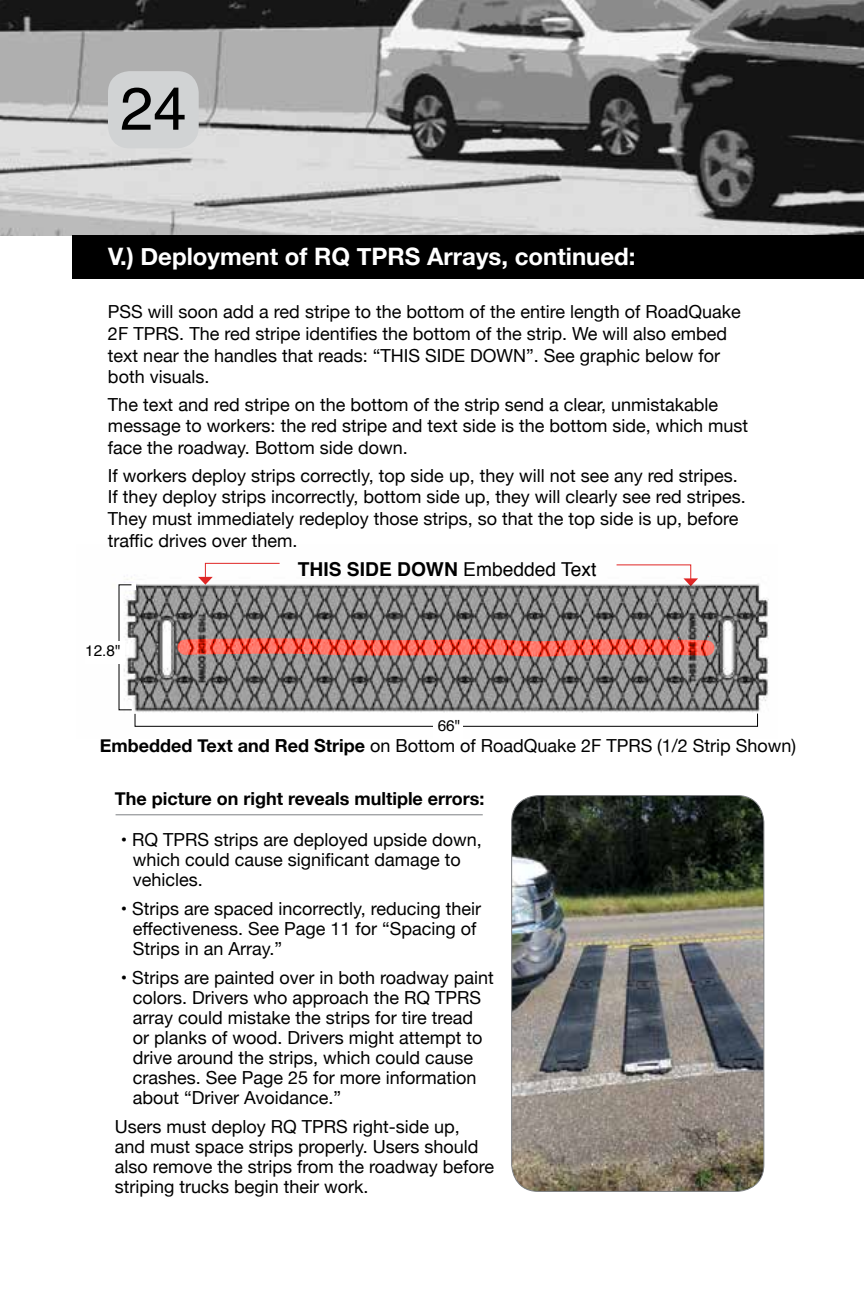
<style>
.page{position:relative;width:864px;height:1296px;background:#fff}
.page>*{position:absolute;margin:0;border:0;box-sizing:border-box;transform-origin:0 0}
.t1{font:60px "Helvetica";color:#000}
.t2{font:700 24px "Helvetica Neue";color:#fff}
.t3{font:700 19.2px "Helvetica";color:#000}
.t4{font:18px/20px "Helvetica Neue";color:#000}
.t5{font:700 18px "Helvetica Neue";color:#000}
.t6{font:15.4px "Helvetica";color:#000}
.s1{font-weight:400}
.s2{font-weight:700}
</style>
<div class="page">
<img style="left:118px;top:576px;width:651px;height:151px">
<svg style="left:119px;top:584px;width:17px;height:6px"></svg>
<div style="left:85px;top:641px;width:40px;height:22px;background:#fff"></div>
<div style="left:135px;top:713px;width:623px;height:14px;border:1px solid #000"></div>
<div style="left:433px;top:720px;width:30px;height:19px;background:#fff"></div>
<svg style="left:178px;top:638px;width:537px;height:19px;background:#d85f53"></svg>
<svg style="left:616px;top:564px;width:82px;height:22px"></svg>
<svg style="left:198px;top:562px;width:83px;height:23px"></svg>
<img style="left:0;top:0;width:864px;height:236px">
<div style="left:72px;top:236px;width:792px;height:43px;background:#000"></div>
<div style="left:108px;top:71px;width:91px;height:77px;background:#d1d3d4;border-radius:22px"></div>
<img style="left:512px;top:796px;width:252px;height:395px">
<div style="left:511px;top:795px;width:253px;height:397px;border:1px solid #7e8083;border-radius:27px"></div>
<hr style="left:116px;top:814px;width:367px;height:1px;background:#7e8083">
<h1 class="t1" style="left:120px;top:62px;width:68px">24</h1>
<h2 class="t2" style="left:108px;top:238px;width:529px">V.) Deployment of RQ TPRS Arrays, continued:</h2>
<p class="t4" style="left:108px;top:302px;width:634px;line-height:21.6px">PSS will soon add a red stripe to the bottom of the entire length of RoadQuake 2F TPRS. The red stripe identifies the bottom of the strip. We will also embed text near the handles that reads: “THIS SIDE DOWN”. See graphic below for both visuals.</p>
<p class="t4" style="left:108px;top:395px;width:642px;line-height:21.6px">The text and red stripe on the bottom of the strip send a clear, unmistakable message to workers: the red stripe and text side is the bottom side, which must face the roadway. Bottom side down.</p>
<p class="t4" style="left:108px;top:466px;width:639px;line-height:21.6px">If workers deploy strips correctly, top side up, they will not see any red stripes.<br>If they deploy strips incorrectly, bottom side up, they will clearly see red stripes.<br>They must immediately redeploy those strips, so that the top side is up, before traffic drives over them.</p>
<p class="t6" style="left:85px;top:639px;width:37px">12.8"</p>
<p class="t3" style="left:298px;top:553px;width:300px">THIS SIDE DOWN <span class="s1">Embedded Text</span></p>
<p class="t6" style="left:438px;top:714px;width:24px">66"</p>
<p class="t4" style="left:100px;top:737px;width:698px"><span class="s2">Embedded Text and Red Stripe</span> on Bottom of RoadQuake 2F TPRS (1/2 Strip Shown)</p>
<p class="t5" style="left:115px;top:784px;width:371px">The picture on right reveals multiple errors:</p>
<p class="t4" style="left:133px;top:831px;width:351px;text-indent:-12px">• RQ TPRS strips are deployed upside down, which could cause significant damage to vehicles.</p>
<p class="t4" style="left:133px;top:900px;width:350px;text-indent:-12px">• Strips are spaced incorrectly, reducing their effectiveness. See Page 11 for “Spacing of<br>Strips in an Array.”</p>
<p class="t4" style="left:133px;top:969px;width:363px;text-indent:-12px">• Strips are painted over in both roadway paint colors. Drivers who approach the RQ TPRS array could mistake the strips for tire tread or planks of wood. Drivers might attempt to drive around the strips, which could cause crashes. See Page 25 for more information about “Driver Avoidance.”</p>
<p class="t4" style="left:115px;top:1118px;width:381px">Users must deploy RQ TPRS right-side up, and must space strips properly. Users should also remove the strips from the roadway before striping trucks begin their work.</p>
</div>
